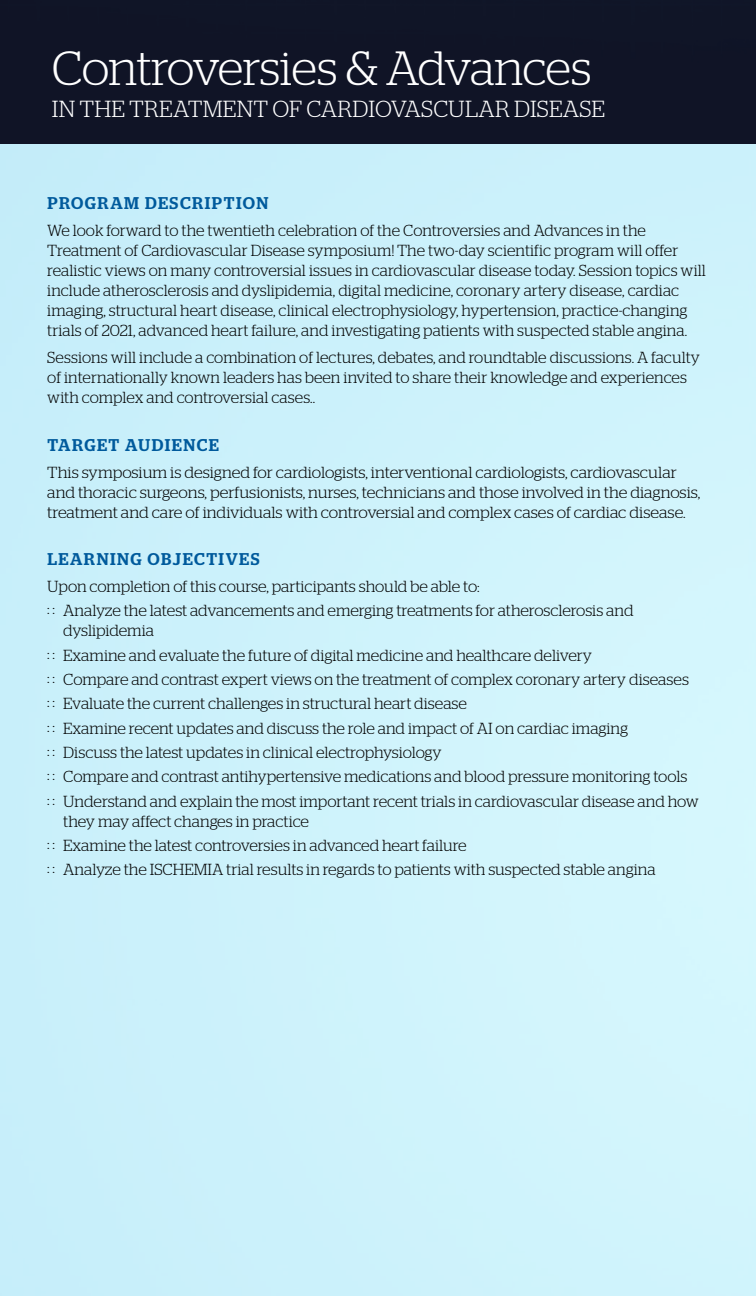
<style>
.page{position:relative;width:756px;height:1296px;background:#fff}
.page>*{position:absolute;margin:0;border:0;box-sizing:border-box;transform-origin:0 0}
.t1{font:300 48px "Stag";letter-spacing:-.02em;color:#fff}
.t2{font:300 23.2px "Stag";letter-spacing:.01em;color:#fff}
.Green_Titles{font:500 17px "Stag";letter-spacing:.09em;color:#005a9c}
.Body{font:300 16px/20px "Stag";color:#000}
</style>
<div class="page">
<div style="left:0;top:0;width:756px;height:144px;background:#101426"></div>
<p class="t1" style="left:52px;top:41px;width:541px">Controversies &amp; Advances</p>
<p class="t2" style="left:52px;top:96px;width:555px">IN THE TREATMENT OF CARDIOVASCULAR DISEASE</p>
<p class="Green_Titles" style="left:47px;top:193px;width:223px">PROGRAM DESCRIPTION</p>
<p class="Body" style="left:47px;top:220px;width:660px">We look forward to the twentieth celebration of the Controversies and Advances in the Treatment of Cardiovascular Disease symposium! The two-day scientific program will offer realistic views on many controversial issues in cardiovascular disease today. Session topics will include atherosclerosis and dyslipidemia, digital medicine, coronary artery disease, cardiac imaging, structural heart disease, clinical electrophysiology, hypertension, practice-changing trials of 2021, advanced heart failure, and investigating patients with suspected stable angina.</p>
<p class="Body" style="left:47px;top:348px;width:654px">Sessions will include a combination of lectures, debates, and roundtable discussions. A faculty of internationally known leaders has been invited to share their knowledge and experiences with complex and controversial cases..</p>
<p class="Green_Titles" style="left:47px;top:435px;width:173px">TARGET AUDIENCE</p>
<p class="Body" style="left:47px;top:462px;width:655px">This symposium is designed for cardiologists, interventional cardiologists, cardiovascular and thoracic surgeons, perfusionists, nurses, technicians and those involved in the diagnosis, treatment and care of individuals with controversial and complex cases of cardiac disease.</p>
<p class="Green_Titles" style="left:47px;top:549px;width:214px">LEARNING OBJECTIVES</p>
<p class="Body" style="left:47px;top:576px;width:434px">Upon completion of this course, participants should be able to:</p>
<p class="Body" style="left:63px;top:601px;width:572px;text-indent:-16px">: : Analyze the latest advancements and emerging treatments for atherosclerosis and dyslipidemia</p>
<p class="Body" style="left:47px;top:645px;width:546px">: : Examine and evaluate the future of digital medicine and healthcare delivery</p>
<p class="Body" style="left:47px;top:669px;width:643px">: : Compare and contrast expert views on the treatment of complex coronary artery diseases</p>
<p class="Body" style="left:47px;top:694px;width:421px">: : Evaluate the current challenges in structural heart disease</p>
<p class="Body" style="left:47px;top:718px;width:582px">: : Examine recent updates and discuss the role and impact of AI on cardiac imaging</p>
<p class="Body" style="left:47px;top:742px;width:396px">: : Discuss the latest updates in clinical electrophysiology</p>
<p class="Body" style="left:47px;top:767px;width:642px">: : Compare and contrast antihypertensive medications and blood pressure monitoring tools</p>
<p class="Body" style="left:63px;top:791px;width:637px;text-indent:-16px">: : Understand and explain the most important recent trials in cardiovascular disease and how they may affect changes in practice</p>
<p class="Body" style="left:47px;top:835px;width:421px">: : Examine the latest controversies in advanced heart failure</p>
<p class="Body" style="left:47px;top:860px;width:610px">: : Analyze the ISCHEMIA trial results in regards to patients with suspected stable angina</p>
</div>
